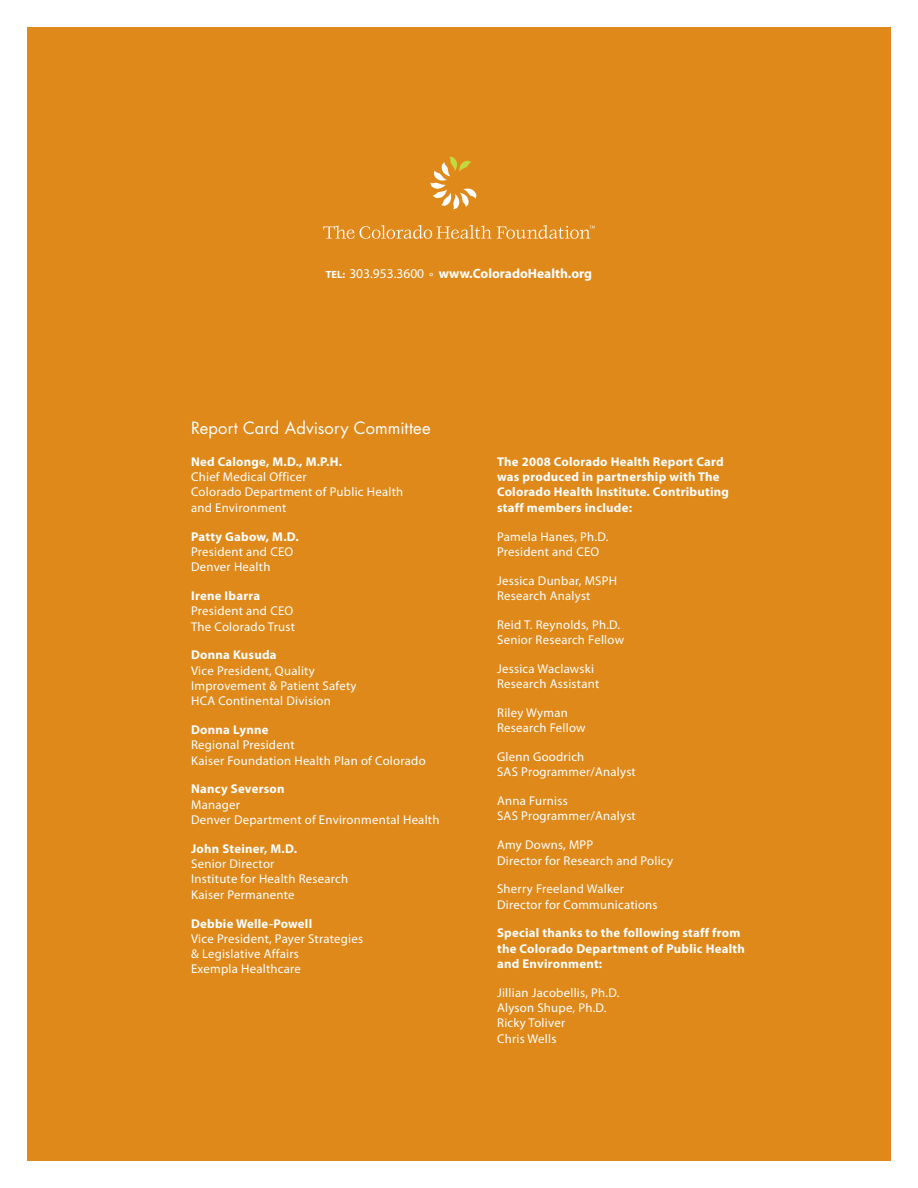
<style>
.page{position:relative;width:918px;height:1188px;background:#fff}
.page>*{position:absolute;margin:0;border:0;box-sizing:border-box;transform-origin:0 0}
.t1{font:16.5px "Futura";letter-spacing:.005em;color:#fff}
.t2{font:700 13.5px "Myriad Pro";color:#fff}
.t3{font:12.75px/15.3px "Myriad Pro";letter-spacing:.02em;color:#fff}
.t4{font:700 12.75px/15.3px "Myriad Pro";letter-spacing:.02em;color:#fff}
.s1{font-size:10.5px}
.s2{font-weight:400}
.s3{font-weight:400;font-size:10.5px}
</style>
<div class="page">
<div style="left:27px;top:27px;width:864px;height:1134px;background:#df891a"></div>
<svg style="left:430px;top:157px;width:46px;height:52px"></svg>
<svg style="left:323px;top:225px;width:272px;height:14px"></svg>
<p class="t2" style="left:326px;top:265px;width:268px"><span class="s1">TEL:</span> <span class="s2">303.953.3600</span> <span class="s3">º</span> www.ColoradoHealth.org</p>
<p class="t1" style="left:191px;top:416px;width:241px">Report Card Advisory Committee</p>
<p class="t4" style="left:191px;top:453px;width:152px">Ned Calonge, M.D., M.P.H.</p>
<p class="t3" style="left:191px;top:469px;width:214px">Chief Medical Officer<br>Colorado Department of Public Health and Environment</p>
<p class="t4" style="left:191px;top:528px;width:109px">Patty Gabow, M.D.</p>
<p class="t3" style="left:191px;top:544px;width:104px">President and CEO<br>Denver Health</p>
<p class="t4" style="left:191px;top:588px;width:71px">Irene Ibarra</p>
<p class="t3" style="left:191px;top:603px;width:105px">President and CEO<br>The Colorado Trust</p>
<p class="t4" style="left:191px;top:647px;width:87px">Donna Kusuda</p>
<p class="t3" style="left:191px;top:663px;width:167px">Vice President, Quality<br>Improvement &amp; Patient Safety<br>HCA Continental Division</p>
<p class="t4" style="left:191px;top:722px;width:79px">Donna Lynne</p>
<p class="t3" style="left:191px;top:737px;width:236px">Regional President<br>Kaiser Foundation Health Plan of Colorado</p>
<p class="t4" style="left:191px;top:781px;width:95px">Nancy Severson</p>
<p class="t3" style="left:191px;top:797px;width:250px">Manager<br>Denver Department of Environmental Health</p>
<p class="t4" style="left:191px;top:840px;width:108px">John Steiner, M.D.</p>
<p class="t3" style="left:191px;top:856px;width:159px">Senior Director<br>Institute for Health Research<br>Kaiser Permanente</p>
<p class="t4" style="left:191px;top:915px;width:123px">Debbie Welle-Powell</p>
<p class="t3" style="left:191px;top:931px;width:173px">Vice President, Payer Strategies &amp; Legislative Affairs<br>Exempla Healthcare</p>
<p class="t4" style="left:497px;top:453px;width:233px">The 2008 Colorado Health Report Card was produced in partnership with The Colorado Health Institute. Contributing staff members include:</p>
<p class="t3" style="left:497px;top:528px;width:113px">Pamela Hanes, Ph.D.<br>President and CEO</p>
<p class="t3" style="left:497px;top:573px;width:122px">Jessica Dunbar, MSPH<br>Research Analyst</p>
<p class="t3" style="left:497px;top:617px;width:128px">Reid T. Reynolds, Ph.D.<br>Senior Research Fellow</p>
<p class="t3" style="left:497px;top:661px;width:104px">Jessica Waclawski<br>Research Assistant</p>
<p class="t3" style="left:497px;top:705px;width:90px">Riley Wyman<br>Research Fellow</p>
<p class="t3" style="left:497px;top:749px;width:140px">Glenn Goodrich<br>SAS Programmer/Analyst</p>
<p class="t3" style="left:497px;top:793px;width:140px">Anna Furniss<br>SAS Programmer/Analyst</p>
<p class="t3" style="left:497px;top:837px;width:178px">Amy Downs, MPP<br>Director for Research and Policy</p>
<p class="t3" style="left:497px;top:881px;width:162px">Sherry Freeland Walker<br>Director for Communications</p>
<p class="t4" style="left:497px;top:925px;width:249px">Special thanks to the following staff from the Colorado Department of Public Health and Environment:</p>
<p class="t3" style="left:497px;top:985px;width:124px">Jillian Jacobellis, Ph.D.<br>Alyson Shupe, Ph.D.<br>Ricky Toliver<br>Chris Wells</p>
</div>
